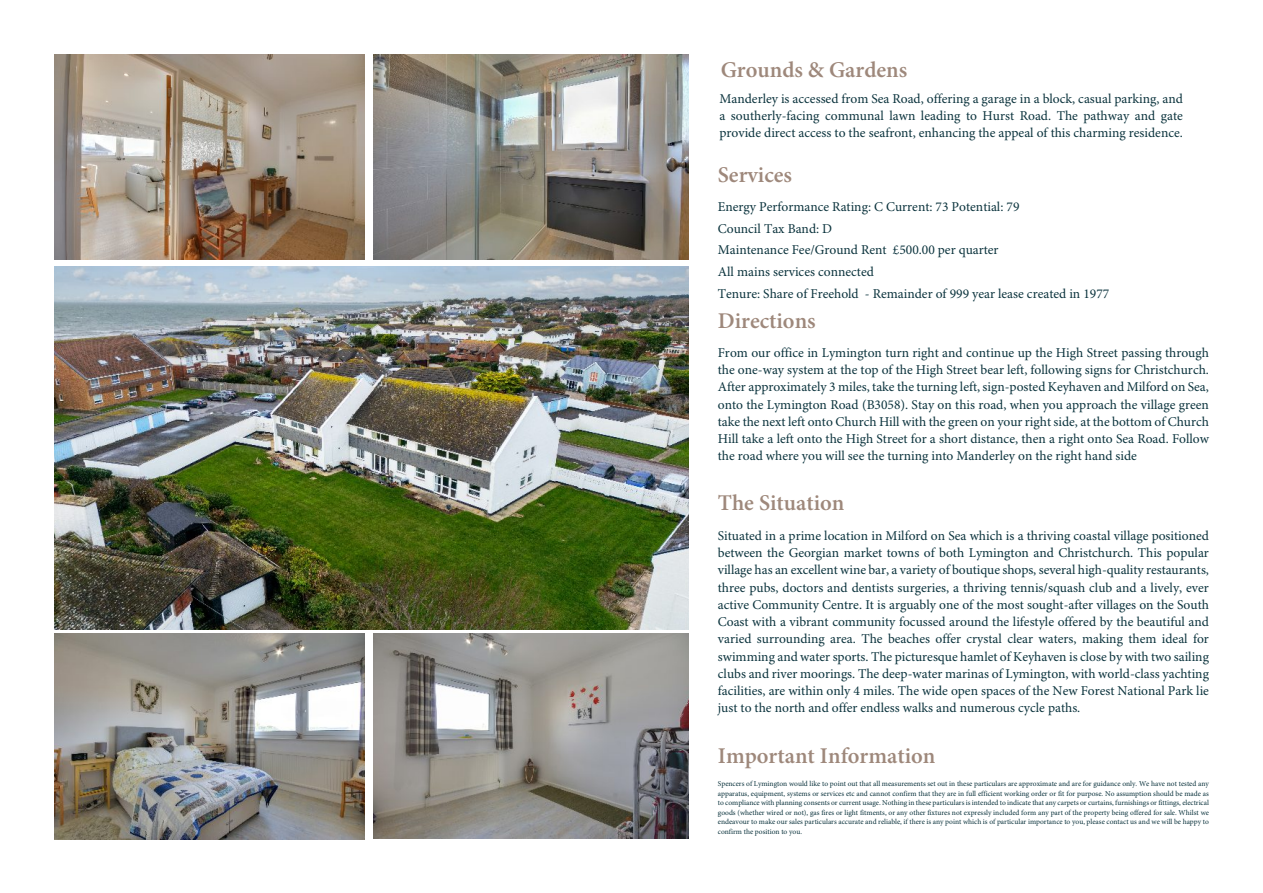
<style>
.page{position:relative;width:1263px;height:893px;background:#fff}
.page>*{position:absolute;margin:0;border:0;box-sizing:border-box;transform-origin:0 0}
.t1{font:600 22.5px "Minion Pro";color:#9e887b}
.t2{font:13.5px/17.2px "Minion Pro";color:#0b333d;text-align:justify}
.t3{font:7.5px/9.6px "Minion Pro";color:#0b333d;text-align:justify}
</style>
<div class="page">
<img style="left:54px;top:634px;width:311px;height:205px">
<img style="left:54px;top:267px;width:634px;height:363px">
<img style="left:54px;top:54px;width:310px;height:205px">
<img style="left:373px;top:54px;width:316px;height:205px">
<img style="left:374px;top:634px;width:314px;height:205px">
<h1 class="t1" style="left:721px;top:60px;width:188px">Grounds &amp; Gardens</h1>
<p class="t2" style="left:719px;top:91px;width:465px">Manderley is accessed from Sea Road, offering a garage in a block, casual parking, and a southerly-facing communal lawn leading to Hurst Road. The pathway and gate provide direct access to the seafront, enhancing the appeal of this charming residence.</p>
<h1 class="t1" style="left:718px;top:165px;width:76px">Services</h1>
<p class="t2" style="left:718px;top:197px;width:393px;line-height:21.8px;text-align:left">Energy Performance Rating: C Current: 73 Potential: 79<br>Council Tax Band: D<br>Maintenance Fee/Ground Rent £500.00 per quarter<br>All mains services connected<br>Tenure: Share of Freehold - Remainder of 999 year lease created in 1977</p>
<h1 class="t1" style="left:718px;top:311px;width:99px">Directions</h1>
<p class="t2" style="left:718px;top:345px;width:493px">From our office in Lymington turn right and continue up the High Street passing through the one-way system at the top of the High Street bear left, following signs for Christchurch.<br>After approximately 3 miles, take the turning left, sign-posted Keyhaven and Milford on Sea, onto the Lymington Road (B3058). Stay on this road, when you approach the village green take the next left onto Church Hill with the green on your right side, at the bottom of Church Hill take a left onto the High Street for a short distance, then a right onto Sea Road. Follow the road where you will see the turning into Manderley on the right hand side</p>
<h1 class="t1" style="left:718px;top:494px;width:128px">The Situation</h1>
<p class="t2" style="left:718px;top:528px;width:493px">Situated in a prime location in Milford on Sea which is a thriving coastal village positioned between the Georgian market towns of both Lymington and Christchurch. This popular village has an excellent wine bar, a variety of boutique shops, several high-quality restaurants, three pubs, doctors and dentists surgeries, a thriving tennis/squash club and a lively, ever active Community Centre. It is arguably one of the most sought-after villages on the South Coast with a vibrant community focussed around the lifestyle offered by the beautiful and varied surrounding area. The beaches offer crystal clear waters, making them ideal for swimming and water sports. The picturesque hamlet of Keyhaven is close by with two sailing clubs and river moorings. The deep-water marinas of Lymington, with world-class yachting facilities, are within only 4 miles. The wide open spaces of the New Forest National Park lie just to the north and offer endless walks and numerous cycle paths.</p>
<h1 class="t1" style="left:718px;top:746px;width:219px">Important Information</h1>
<p class="t3" style="left:718px;top:779px;width:493px">Spencers of Lymington would like to point out that all measurements set out in these particulars are approximate and are for guidance only. We have not tested any apparatus, equipment, systems or services etc and cannot confirm that they are in full efficient working order or fit for purpose. No assumption should be made as to compliance with planning consents or current usage. Nothing in these particulars is intended to indicate that any carpets or curtains, furnishings or fittings, electrical goods (whether wired or not), gas fires or light fitments, or any other fixtures not expressly included form any part of the property being offered for sale. Whilst we endeavour to make our sales particulars accurate and reliable, if there is any point which is of particular importance to you, please contact us and we will be happy to confirm the position to you.</p>
</div>
